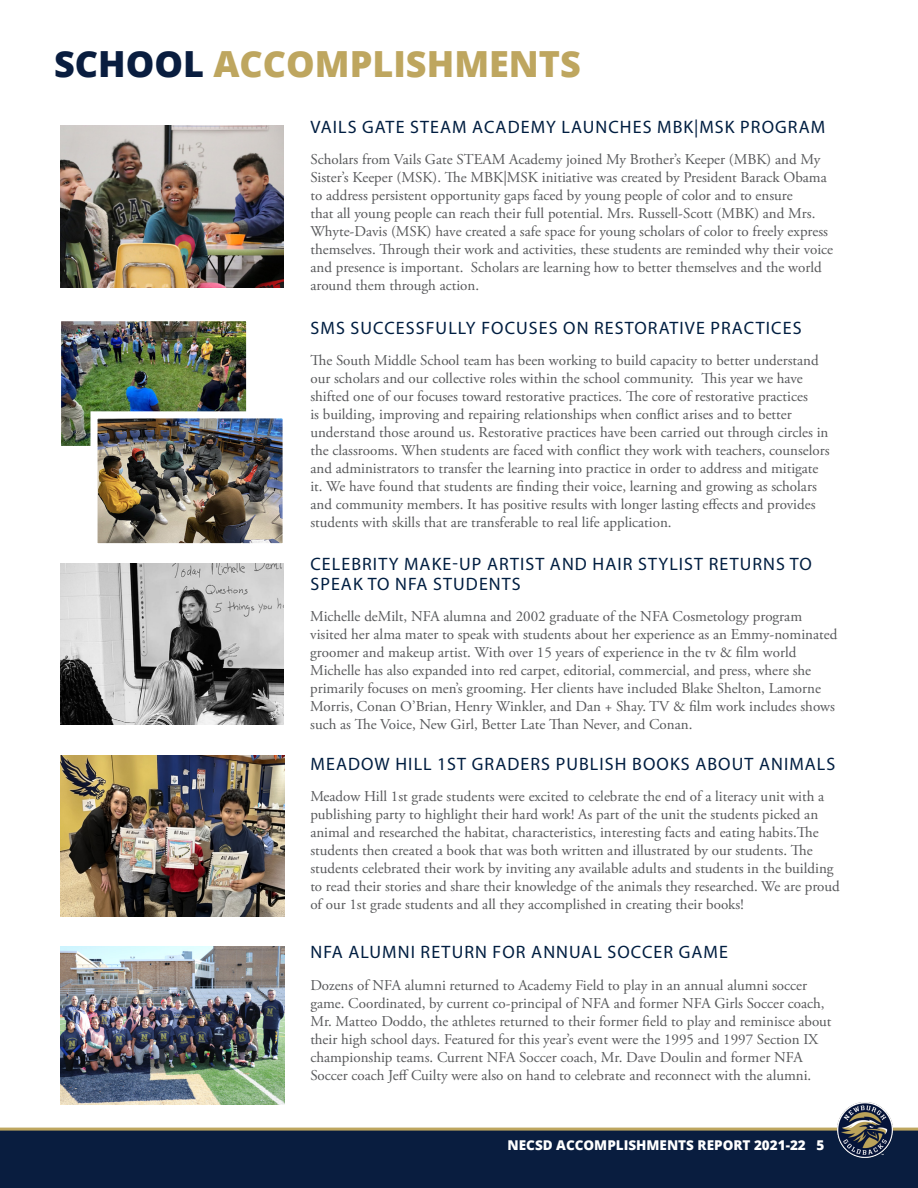
<style>
.page{position:relative;width:918px;height:1188px;background:#fff}
.page>*{position:absolute;margin:0;border:0;box-sizing:border-box;transform-origin:0 0}
.t1{font:800 36px "Open Sans";color:#bea65f}
.t2{font:18px/19.5px "Myriad Pro";letter-spacing:.06em;color:#001e41}
.t3{font:15px/18px "Adobe Garamond Pro";color:#57585a}
.t4{font:800 13.5px "Open Sans";color:#fff}
.s1{color:#091d3f}
</style>
<div class="page">
<div style="left:0;top:1128px;width:918px;height:60px;background:#091d3f"></div>
<img style="left:62px;top:322px;width:183px;height:123px">
<div style="left:54px;top:314px;width:199px;height:139px;border:7px solid #fff"></div>
<img style="left:98px;top:419px;width:184px;height:123px">
<div style="left:90px;top:411px;width:200px;height:139px;border:7px solid #fff"></div>
<img style="left:60px;top:126px;width:224px;height:161px">
<img style="left:60px;top:755px;width:224px;height:162px">
<img style="left:60px;top:947px;width:224px;height:158px">
<img style="left:60px;top:563px;width:223px;height:162px">
<img style="left:837px;top:1102px;width:56px;height:56px">
<p class="t1" style="left:54px;top:37px;width:528px"><span class="s1">SCHOOL</span> ACCOMPLISHMENTS</p>
<p class="t2" style="left:311px;top:117px;width:516px">VAILS GATE STEAM ACADEMY LAUNCHES MBK|MSK PROGRAM</p>
<p class="t3" style="left:310px;top:151px;width:524px">Scholars from Vails Gate STEAM Academy joined My Brother’s Keeper (MBK) and My Sister’s Keeper (MSK). The MBK|MSK initiative was created by President Barack Obama to address persistent opportunity gaps faced by young people of color and to ensure<br>that all young people can reach their full potential. Mrs. Russell-Scott (MBK) and Mrs.<br>Whyte-Davis (MSK) have created a safe space for young scholars of color to freely express themselves. Through their work and activities, these students are reminded why their voice and presence is important. Scholars are learning how to better themselves and the world around them through action.</p>
<p class="t2" style="left:311px;top:318px;width:492px">SMS SUCCESSFULLY FOCUSES ON RESTORATIVE PRACTICES</p>
<p class="t3" style="left:310px;top:352px;width:521px">The South Middle School team has been working to build capacity to better understand our scholars and our collective roles within the school community. This year we have shifted one of our focuses toward restorative practices. The core of restorative practices<br>is building, improving and repairing relationships when conflict arises and to better understand those around us. Restorative practices have been carried out through circles in the classrooms. When students are faced with conflict they work with teachers, counselors and administrators to transfer the learning into practice in order to address and mitigate it. We have found that students are finding their voice, learning and growing as scholars and community members. It has positive results with longer lasting effects and provides students with skills that are transferable to real life application.</p>
<p class="t2" style="left:310px;top:554px;width:503px">CELEBRITY MAKE-UP ARTIST AND HAIR STYLIST RETURNS TO<br>SPEAK TO NFA STUDENTS</p>
<p class="t3" style="left:310px;top:608px;width:529px">Michelle deMilt, NFA alumna and 2002 graduate of the NFA Cosmetology program visited her alma mater to speak with students about her experience as an Emmy-nominated groomer and makeup artist. With over 15 years of experience in the tv &amp; film world Michelle has also expanded into red carpet, editorial, commercial, and press, where she primarily focuses on men’s grooming. Her clients have included Blake Shelton, Lamorne Morris, Conan O’Brian, Henry Winkler, and Dan + Shay. TV &amp; film work includes shows such as The Voice, New Girl, Better Late Than Never, and Conan.</p>
<p class="t2" style="left:311px;top:754px;width:526px">MEADOW HILL 1ST GRADERS PUBLISH BOOKS ABOUT ANIMALS</p>
<p class="t3" style="left:310px;top:788px;width:531px">Meadow Hill 1st grade students were excited to celebrate the end of a literacy unit with a publishing party to highlight their hard work! As part of the unit the students picked an animal and researched the habitat, characteristics, interesting facts and eating habits.The students then created a book that was both written and illustrated by our students. The students celebrated their work by inviting any available adults and students in the building to read their stories and share their knowledge of the animals they researched. We are proud of our 1st grade students and all they accomplished in creating their books!</p>
<p class="t2" style="left:311px;top:942px;width:419px">NFA ALUMNI RETURN FOR ANNUAL SOCCER GAME</p>
<p class="t3" style="left:310px;top:976px;width:523px">Dozens of NFA alumni returned to Academy Field to play in an annual alumni soccer game. Coordinated, by current co-principal of NFA and former NFA Girls Soccer coach, Mr. Matteo Doddo, the athletes returned to their former field to play and reminisce about their high school days. Featured for this year’s event were the 1995 and 1997 Section IX championship teams. Current NFA Soccer coach, Mr. Dave Doulin and former NFA Soccer coach Jeff Cuilty were also on hand to celebrate and reconnect with the alumni.</p>
<p class="t4" style="left:508px;top:1135px;width:318px">NECSD ACCOMPLISHMENTS REPORT 2021-22 5</p>
</div>
